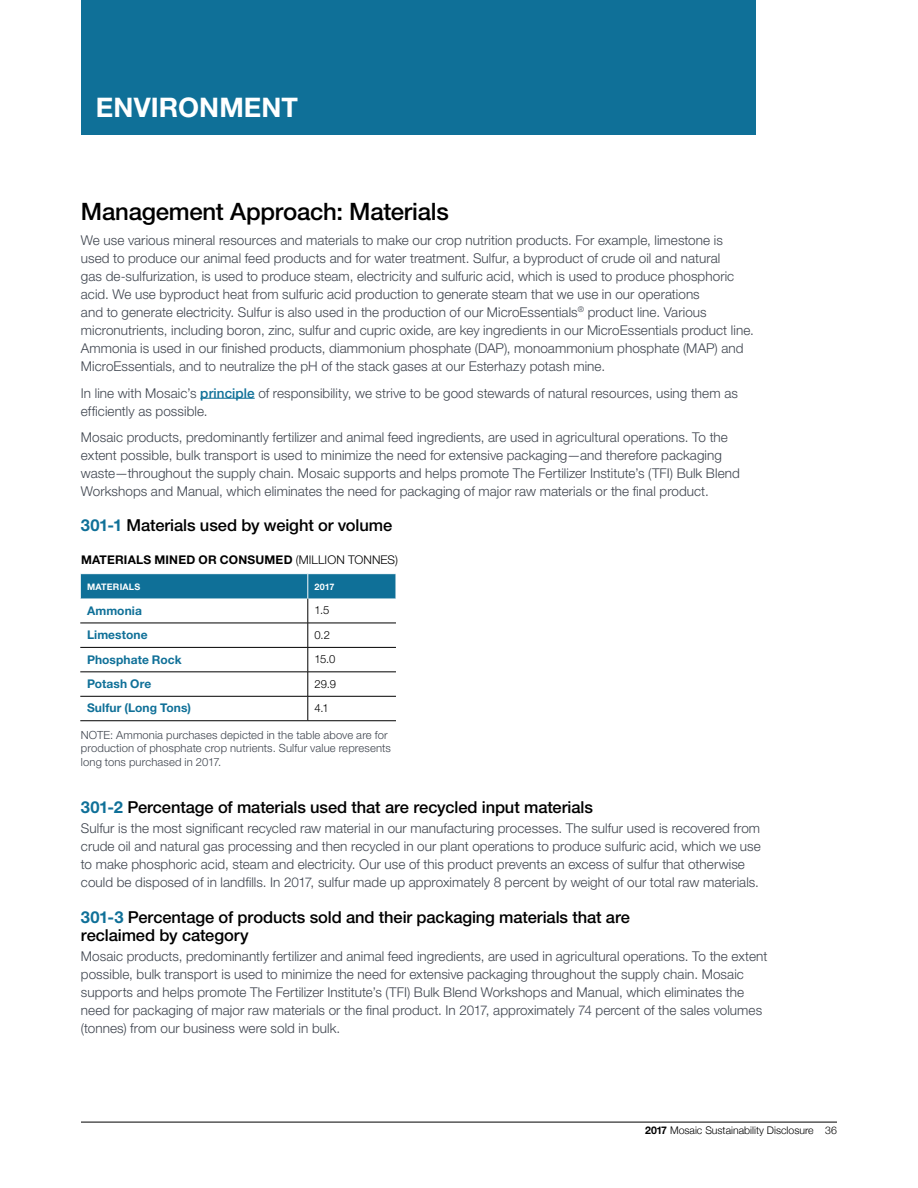
<style>
.page{position:relative;width:918px;height:1188px;background:#fff}
.page>*{position:absolute;margin:0;border:0;box-sizing:border-box;transform-origin:0 0}
.t1{font:700 27px "Helvetica Neue LT Std";letter-spacing:.005em;color:#fff}
.t2{font:500 24px "Helvetica Neue LT Std";letter-spacing:-.01em;color:#000}
.t3{font:500 16.5px/18px "Helvetica Neue LT Std";letter-spacing:-.005em;color:#000}
.t4{font:300 13.5px/18px "Helvetica Neue LT Std";letter-spacing:.005em;color:#3f454f}
.t5{font:700 12px "Helvetica Neue LT Std";letter-spacing:.005em;color:#0f7098}
.t6{font:700 12px "Helvetica Neue LT Std";letter-spacing:.015em;color:#000}
.t7{font:300 11.25px/13.5px "Helvetica Neue LT Std";letter-spacing:.01em;color:#3f454f}
.t8{font:300 11.25px "Helvetica Neue LT Std";color:#000}
.t9{font:300 10.5px "Helvetica Neue";color:#000}
.t10{font:700 9px "Helvetica Neue LT Std";letter-spacing:.025em;color:#fff}
.s1{font-weight:500;color:#0f7098}
.s2{font-weight:700;color:#0f7098}
.s3{font-weight:300}
.s4{font-weight:700}
</style>
<div class="page">
<div style="left:81px;top:0;width:675px;height:135px;background:#0f7098"></div>
<hr style="left:81px;top:1122px;width:756px;height:1px;background:#000">
<hr style="left:200px;top:398px;width:55px;height:1px;background:#0f7098">
<svg style="left:80px;top:574px;width:316px;height:146px"></svg>
<hr style="left:80px;top:720px;width:228px;height:1px;background:#000">
<hr style="left:308px;top:720px;width:88px;height:1px;background:#000">
<h1 class="t1" style="left:96px;top:91px;width:204px">ENVIRONMENT</h1>
<h2 class="t2" style="left:81px;top:197px;width:369px">Management Approach: Materials</h2>
<p class="t4" style="left:81px;top:231px;width:675px">We use various mineral resources and materials to make our crop nutrition products. For example, limestone is used to produce our animal feed products and for water treatment. Sulfur, a byproduct of crude oil and natural<br>gas de-sulfurization, is used to produce steam, electricity and sulfuric acid, which is used to produce phosphoric acid. We use byproduct heat from sulfuric acid production to generate steam that we use in our operations<br>and to generate electricity. Sulfur is also used in the production of our MicroEssentials<sup>®</sup> product line. Various micronutrients, including boron, zinc, sulfur and cupric oxide, are key ingredients in our MicroEssentials product line.<br>Ammonia is used in our finished products, diammonium phosphate (DAP), monoammonium phosphate (MAP) and MicroEssentials, and to neutralize the pH of the stack gases at our Esterhazy potash mine.</p>
<p class="t4" style="left:81px;top:383px;width:659px">In line with Mosaic’s <span class="s1">principle</span> of responsibility, we strive to be good stewards of natural resources, using them as efficiently as possible.</p>
<p class="t4" style="left:81px;top:428px;width:660px">Mosaic products, predominantly fertilizer and animal feed ingredients, are used in agricultural operations. To the extent possible, bulk transport is used to minimize the need for extensive packaging—and therefore packaging waste—throughout the supply chain. Mosaic supports and helps promote The Fertilizer Institute’s (TFI) Bulk Blend Workshops and Manual, which eliminates the need for packaging of major raw materials or the final product.</p>
<p class="t3" style="left:81px;top:516px;width:313px"><span class="s2">301-1</span> Materials used by weight or volume</p>
<p class="t6" style="left:81px;top:553px;width:319px">MATERIALS MINED OR CONSUMED <span class="s3">(MILLION TONNES)</span></p>
<p class="t10" style="left:87px;top:581px;width:55px">MATERIALS</p>
<p class="t10" style="left:315px;top:581px;width:22px">2017</p>
<p class="t5" style="left:87px;top:603px;width:56px">Ammonia</p>
<p class="t8" style="left:315px;top:603px;width:16px">1.5</p>
<p class="t5" style="left:87px;top:627px;width:62px">Limestone</p>
<p class="t8" style="left:315px;top:628px;width:17px">0.2</p>
<p class="t5" style="left:87px;top:652px;width:96px">Phosphate Rock</p>
<p class="t8" style="left:315px;top:652px;width:22px">15.0</p>
<p class="t5" style="left:87px;top:676px;width:66px">Potash Ore</p>
<p class="t8" style="left:315px;top:677px;width:23px">29.9</p>
<p class="t5" style="left:87px;top:701px;width:105px">Sulfur (Long Tons)</p>
<p class="t8" style="left:315px;top:701px;width:16px">4.1</p>
<p class="t7" style="left:81px;top:728px;width:312px">NOTE: Ammonia purchases depicted in the table above are for production of phosphate crop nutrients. Sulfur value represents long tons purchased in 2017.</p>
<p class="t3" style="left:81px;top:798px;width:514px"><span class="s2">301-2</span> Percentage of materials used that are recycled input materials</p>
<p class="t4" style="left:81px;top:819px;width:681px">Sulfur is the most significant recycled raw material in our manufacturing processes. The sulfur used is recovered from crude oil and natural gas processing and then recycled in our plant operations to produce sulfuric acid, which we use to make phosphoric acid, steam and electricity. Our use of this product prevents an excess of sulfur that otherwise could be disposed of in landfills. In 2017, sulfur made up approximately 8 percent by weight of our total raw materials.</p>
<p class="t3" style="left:81px;top:907px;width:551px"><span class="s2">301-3</span> Percentage of products sold and their packaging materials that are reclaimed by category</p>
<p class="t4" style="left:81px;top:947px;width:688px">Mosaic products, predominantly fertilizer and animal feed ingredients, are used in agricultural operations. To the extent possible, bulk transport is used to minimize the need for extensive packaging throughout the supply chain. Mosaic supports and helps promote The Fertilizer Institute’s (TFI) Bulk Blend Workshops and Manual, which eliminates the need for packaging of major raw materials or the final product. In 2017, approximately 74 percent of the sales volumes (tonnes) from our business were sold in bulk.</p>
<p class="t9" style="left:645px;top:1122px;width:193px"><span class="s4">2017</span> Mosaic Sustainability Disclosure 36</p>
</div>
